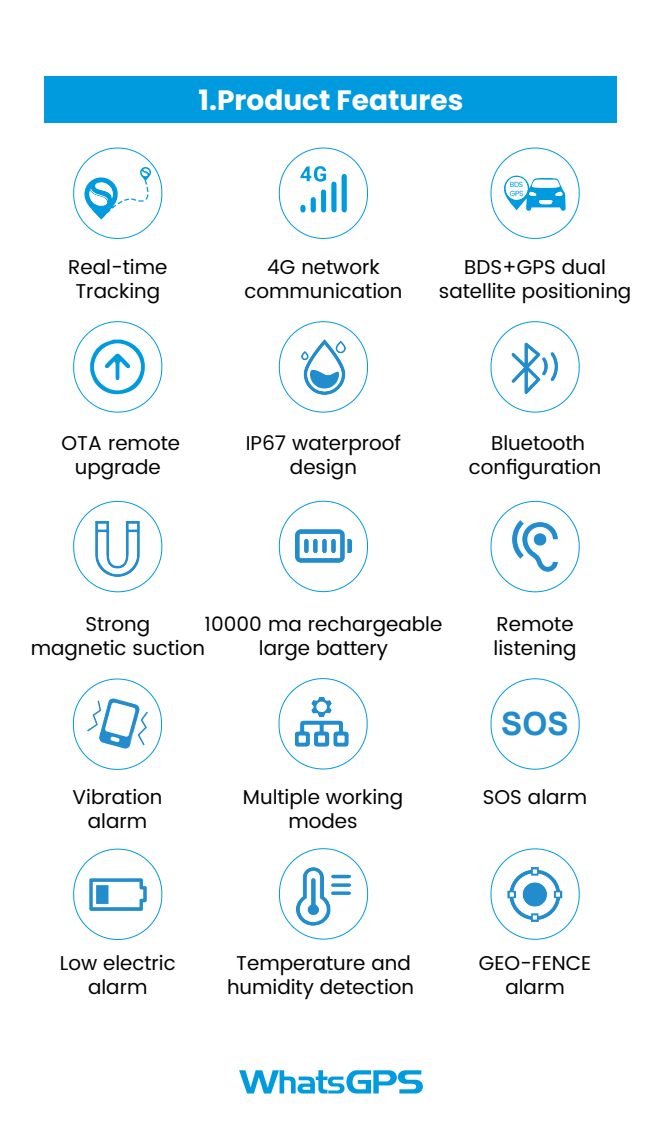
<style>
.page{position:relative;width:662px;height:1134px;background:#fff}
.page>*{position:absolute;margin:0;border:0;box-sizing:border-box;transform-origin:0 0}
.t1{font:700 32px "Arial";color:#238ccc}
.t2{font:28px "Poppins";color:#fff}
.t3{font:20px/24px "Poppins";color:#030303;text-align:center}
.t4{font:7.6px/8.8px "Poppins";letter-spacing:-.05em;color:#009bde}
</style>
<div class="page">
<div style="left:45px;top:76px;width:572px;height:46px;background:#009bde"></div>
<svg style="left:239px;top:1070px;width:184px;height:23px"></svg>
<svg style="left:84px;top:167px;width:67px;height:52px"></svg>
<svg style="left:300px;top:166px;width:47px;height:47px"></svg>
<svg style="left:504px;top:175px;width:61px;height:36px"></svg>
<svg style="left:505px;top:323px;width:60px;height:12px"></svg>
<svg style="left:90px;top:340px;width:55px;height:55px"></svg>
<div style="left:490px;top:678px;width:89px;height:92px;border:1px solid #009bde;border-radius:44px"></div>
<img style="left:301px;top:340px;width:44px;height:55px">
<img style="left:96px;top:522px;width:43px;height:54px">
<img style="left:511px;top:342px;width:47px;height:52px">
<img style="left:295px;top:529px;width:56px;height:34px">
<img style="left:512px;top:520px;width:45px;height:52px">
<img style="left:295px;top:697px;width:54px;height:50px">
<img style="left:87px;top:699px;width:60px;height:49px">
<div style="left:490px;top:848px;width:89px;height:92px;border:1px solid #009bde;border-radius:44px"></div>
<img style="left:297px;top:867px;width:53px;height:58px">
<img style="left:89px;top:879px;width:57px;height:31px">
<img style="left:507px;top:868px;width:56px;height:54px">
<h2 class="t2" style="left:198px;top:84px;width:266px">1.Product Features</h2>
<p class="t4" style="left:509px;top:181px;width:15px">BDS<br>GPS</p>
<p class="t3" style="left:68px;top:256px;width:101px">Real-time<br>Tracking</p>
<p class="t3" style="left:244px;top:256px;width:159px">4G network communication</p>
<p class="t3" style="left:439px;top:256px;width:194px">BDS+GPS dual satellite positioning</p>
<p class="t3" style="left:245px;top:431px;width:157px">IP67 waterproof design</p>
<p class="t3" style="left:62px;top:431px;width:120px">OTA remote upgrade</p>
<p class="t3" style="left:468px;top:431px;width:134px">Bluetooth configuration</p>
<p class="t3" style="left:31px;top:613px;width:176px">Strong<br>magnetic suction</p>
<p class="t3" style="left:204px;top:613px;width:239px">10000 ma rechargeable large battery</p>
<p class="t3" style="left:493px;top:613px;width:84px;text-align:left">Remote listening</p>
<h1 class="t1" style="left:501px;top:701px;width:69px">SOS</h1>
<p class="t3" style="left:243px;top:786px;width:162px">Multiple working modes</p>
<p class="t3" style="left:73px;top:786px;width:91px">Vibration</p>
<p class="t3" style="left:482px;top:786px;width:106px">SOS alarm</p>
<p class="t3" style="left:88px;top:810px;width:61px">alarm</p>
<p class="t3" style="left:227px;top:951px;width:188px">Temperature and humidity detection</p>
<p class="t3" style="left:60px;top:952px;width:117px">Low electric alarm</p>
<p class="t3" style="left:478px;top:952px;width:114px">GEO-FENCE alarm</p>
</div>
